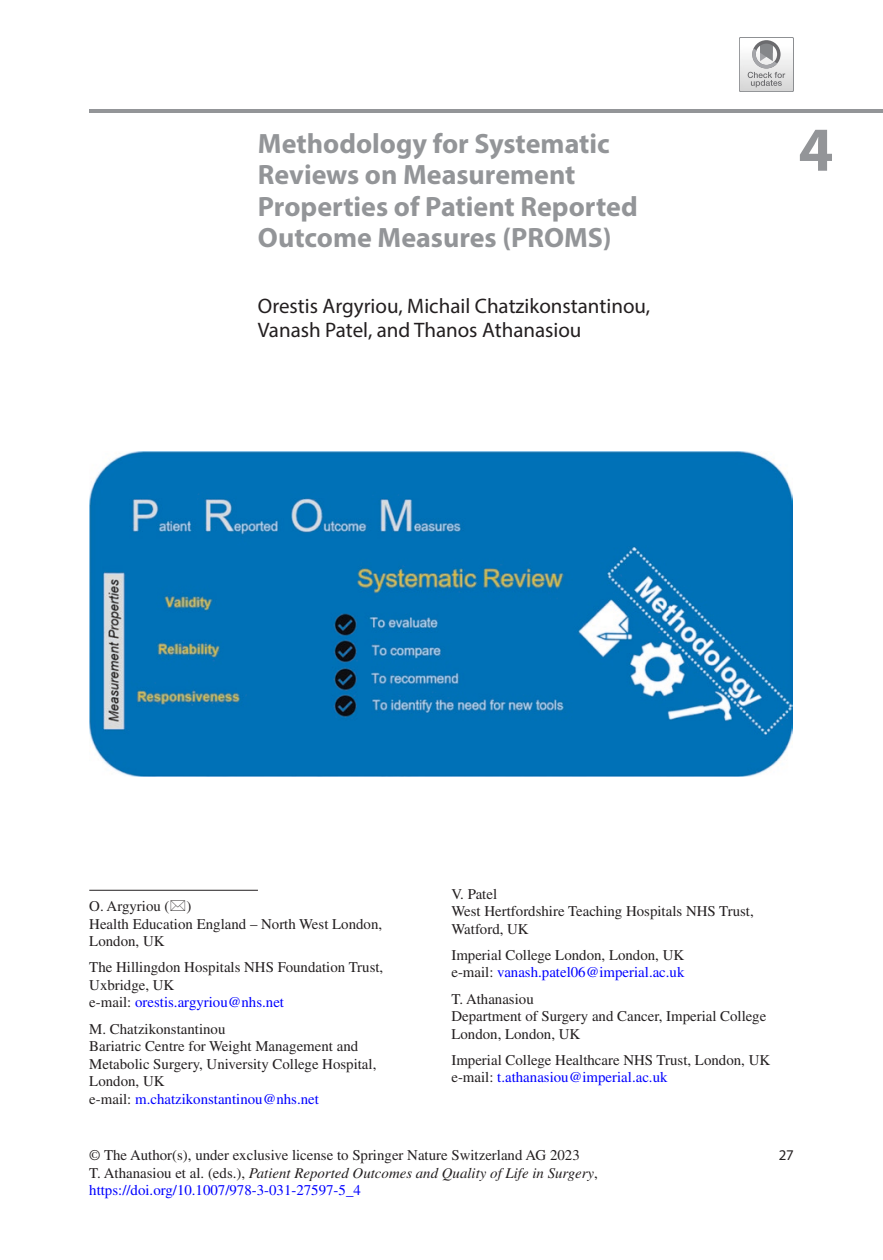
<style>
.page{position:relative;width:883px;height:1260px;background:#fff}
.page>*{position:absolute;margin:0;border:0;box-sizing:border-box;transform-origin:0 0}
.Chap_num{font:700 63px "Myriad Pro";color:#939598}
.Chap_title{font:700 28px/31.5px "Myriad Pro";color:#939598}
.Chap_au{font:21px/24.5px "Myriad Pro";color:#231f20}
.Chap_aff{font:14.88px/17.5px "Times LT Std";color:#231f20}
.Chap_aff__mul-author{font:14.88px/17.5px "Times LT Std";color:#231f20}
.Chap_aff-2{font:14.88px "Times LT Std";color:#00f}
.Source{font:italic 14.88px/17.5px "Times LT Std";color:#231f20}
.Source-2{font:14.88px "Times LT Std";color:#231f20}
.Chap_aff_top{font:14.88px "Times LT Std";color:#231f20}
.t1{font:14.88px "Myriad Pro";color:#231f20}
.s1{color:#231f20}
.s2{font-style:normal}
.s3{font-style:normal;color:#00f}
</style>
<div class="page">
<img style="left:741px;top:57px;width:51px;height:33px">
<div style="left:739px;top:37px;width:55px;height:55px;border:1px solid #8c8e91"></div>
<svg style="left:748px;top:40px;width:37px;height:47px"></svg>
<hr style="left:89px;top:109px;width:794px;height:3px;background:#939598">
<hr style="left:89px;top:890px;width:169px;height:1px;background:#231f20">
<img style="left:89px;top:452px;width:704px;height:325px">
<h1 class="Chap_title" style="left:258px;top:126px;width:381px">Methodology for Systematic<br>Reviews on Measurement<br>Properties of Patient Reported<br>Outcome Measures (PROMS)</h1>
<p class="Chap_au" style="left:258px;top:293px;width:394px">Orestis Argyriou, Michail Chatzikonstantinou,<br>Vanash Patel, and Thanos Athanasiou</p>
<h1 class="Chap_num" style="left:798px;top:108px;width:36px">4</h1>
<p class="Chap_aff_top" style="left:89px;top:898px;width:104px">O. Argyriou ( )</p>
<p class="Chap_aff" style="left:89px;top:915px;width:294px">Health Education England – North West London,<br>London, UK</p>
<p class="Chap_aff__mul-author" style="left:89px;top:959px;width:296px">The Hillingdon Hospitals NHS Foundation Trust,<br>Uxbridge, UK</p>
<p class="Chap_aff-2" style="left:89px;top:994px;width:196px"><span class="s1">e-mail:</span> orestis.argyriou@nhs.net</p>
<p class="Chap_aff__mul-author" style="left:89px;top:1020px;width:138px">M. Chatzikonstantinou</p>
<p class="Chap_aff" style="left:89px;top:1037px;width:289px">Bariatric Centre for Weight Management and<br>Metabolic Surgery, University College Hospital,<br>London, UK</p>
<p class="Chap_aff-2" style="left:89px;top:1090px;width:231px"><span class="s1">e-mail:</span> m.chatzikonstantinou@nhs.net</p>
<p class="Chap_aff__mul-author" style="left:451px;top:885px;width:47px">V. Patel</p>
<p class="Chap_aff" style="left:451px;top:902px;width:304px">West Hertfordshire Teaching Hospitals NHS Trust,<br>Watford, UK</p>
<p class="Chap_aff__mul-author" style="left:451px;top:946px;width:234px">Imperial College London, London, UK</p>
<p class="Chap_aff-2" style="left:451px;top:964px;width:235px"><span class="s1">e-mail:</span> vanash.patel06@imperial.ac.uk</p>
<p class="Chap_aff__mul-author" style="left:451px;top:990px;width:84px">T. Athanasiou</p>
<p class="Chap_aff" style="left:451px;top:1007px;width:316px">Department of Surgery and Cancer, Imperial College<br>London, London, UK</p>
<p class="Chap_aff__mul-author" style="left:451px;top:1051px;width:320px">Imperial College Healthcare NHS Trust, London, UK</p>
<p class="Chap_aff-2" style="left:451px;top:1069px;width:218px"><span class="s1">e-mail:</span> t.athanasiou@imperial.ac.uk</p>
<p class="Source-2" style="left:89px;top:1147px;width:492px">© The Author(s), under exclusive license to Springer Nature Switzerland AG 2023</p>
<p class="Source" style="left:89px;top:1164px;width:510px"><span class="s2">T. Athanasiou et al. (eds.),</span> Patient Reported Outcomes and Quality of Life in Surgery<span class="s2">, </span><span class="s3">https://doi.org/10.1007/978-3-031-27597-5_4</span></p>
<p class="t1" style="left:779px;top:1146px;width:16px">27</p>
</div>
